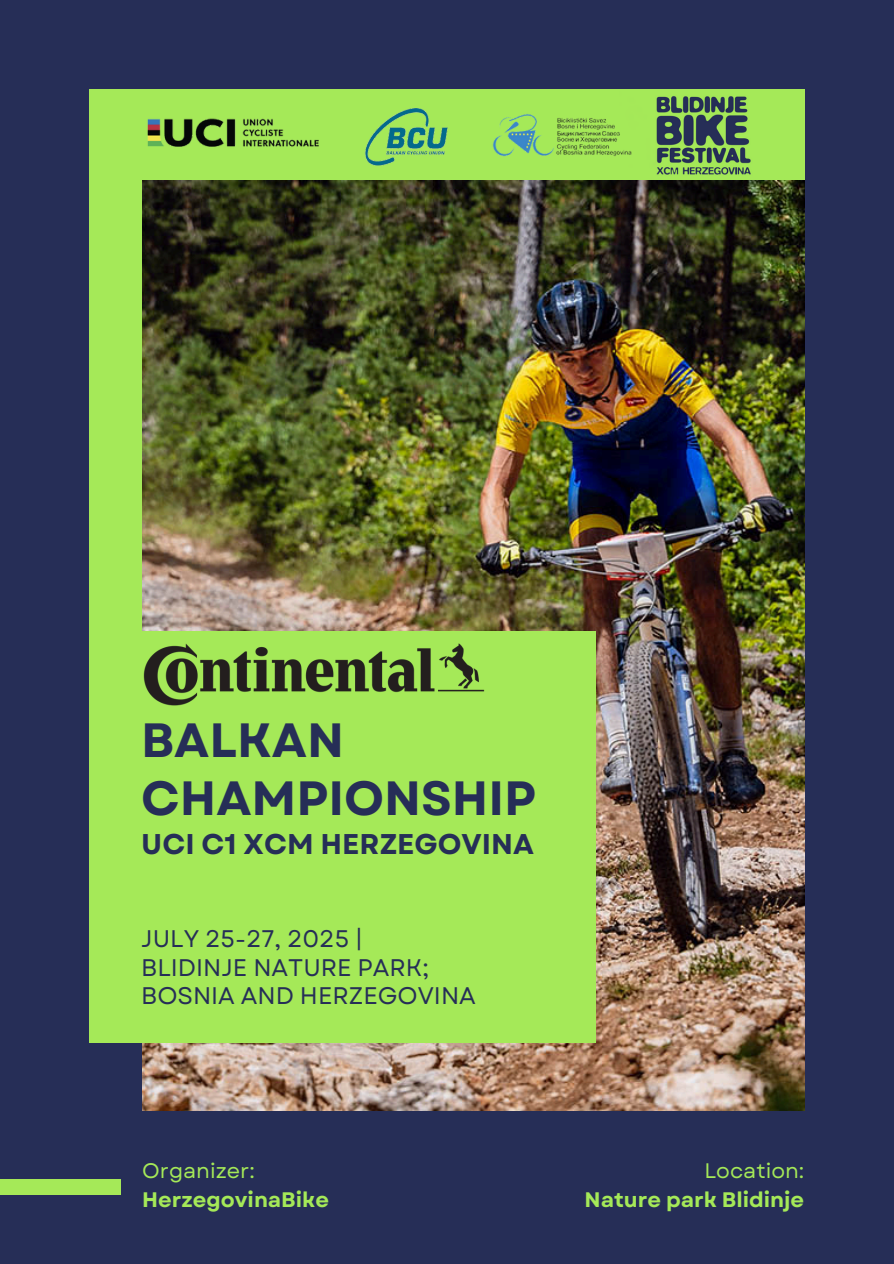
<style>
.page{position:relative;width:894px;height:1264px;background:#fff}
.page>*{position:absolute;margin:0;border:0;box-sizing:border-box;transform-origin:0 0}
.t1{font:700 48px/57.3px "Garet";color:#262e57}
.t2{font:700 28.5px "Garet";color:#262e57}
.t3{font:24px/28.2px "Garet";color:#262e57}
.t4{font:700 21px "Garet";color:#a5e958}
.t5{font:21px "Garet";color:#a5e958}
</style>
<div class="page">
<div style="left:0;top:0;width:893px;height:1263px;background:#262e57"></div>
<img style="left:618px;top:89px;width:186px;height:92px">
<div style="left:89px;top:89px;width:529px;height:542px;background:#a5e958"></div>
<img style="left:142px;top:181px;width:662px;height:929px">
<div style="left:89px;top:631px;width:506px;height:411px;background:#a5e958"></div>
<div style="left:0;top:1179px;width:121px;height:15px;background:#a5e958"></div>
<img style="left:147px;top:118px;width:172px;height:29px">
<img style="left:365px;top:108px;width:83px;height:58px">
<img style="left:493px;top:109px;width:143px;height:57px">
<img style="left:142px;top:574px;width:350px;height:132px">
<p class="t1" style="left:141px;top:712px;width:396px">BALKAN<br>CHAMPIONSHIP</p>
<p class="t2" style="left:141px;top:823px;width:394px">UCI C1 XCM HERZEGOVINA</p>
<p class="t3" style="left:141px;top:925px;width:336px">JULY 25-27, 2025 |<br>BLIDINJE NATURE PARK;<br>BOSNIA AND HERZEGOVINA</p>
<p class="t5" style="left:142px;top:1155px;width:114px">Organizer:</p>
<p class="t4" style="left:142px;top:1184px;width:188px">HerzegovinaBike</p>
<p class="t5" style="left:704px;top:1155px;width:101px">Location:</p>
<p class="t4" style="left:584px;top:1184px;width:221px">Nature park Blidinje</p>
</div>
